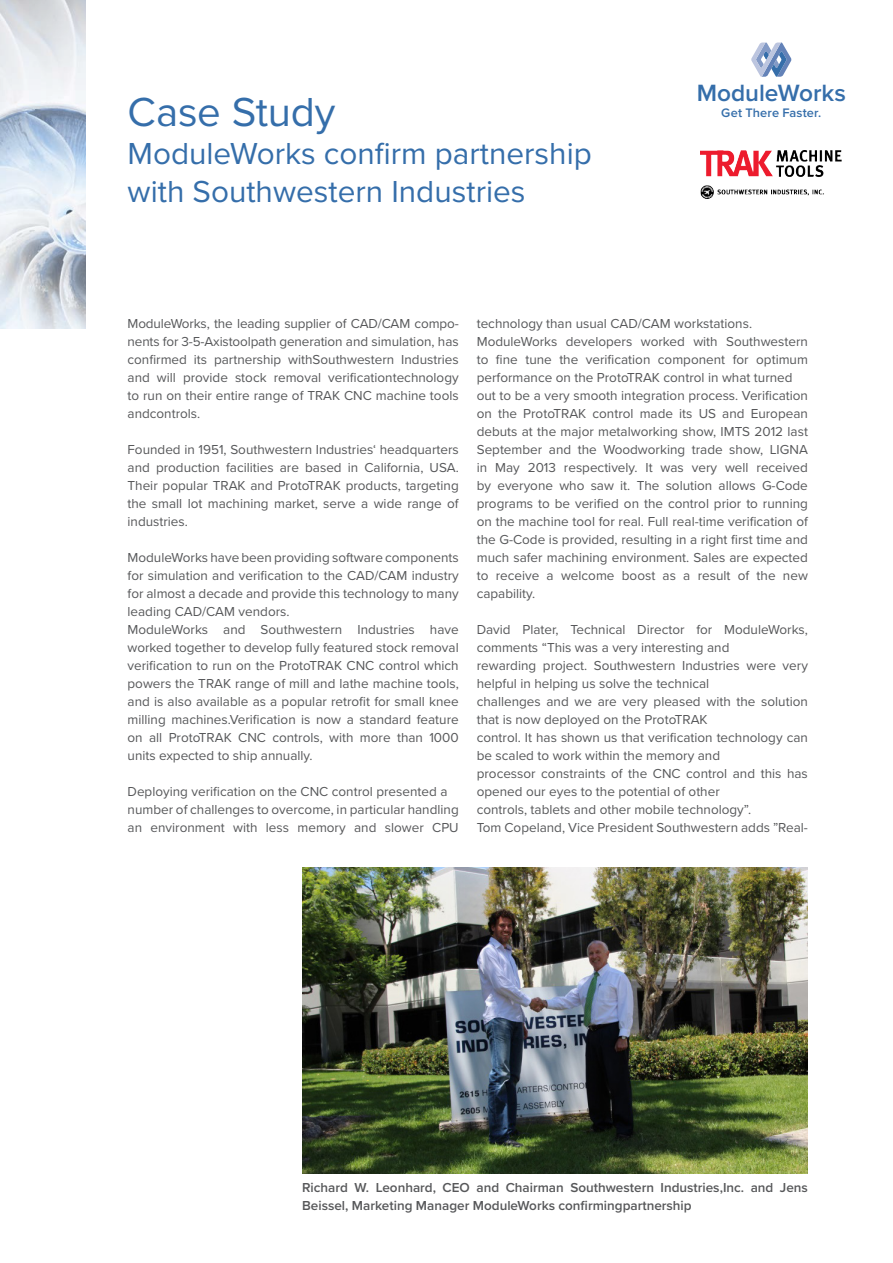
<style>
.page{position:relative;width:893px;height:1263px;background:#fff}
.page>*{position:absolute;margin:0;border:0;box-sizing:border-box;transform-origin:0 0}
.Headline{font:42px "Proxima Nova";letter-spacing:-.005em;color:#356eaa}
.t1{font:31.5px/37.8px "Proxima Nova";color:#356eaa}
.t2{font:600 24.45px "Proxima Nova";letter-spacing:-.005em;color:#356eaa}
.t3{font:13.5px/18px "Proxima Nova";color:#57585a;text-align:justify}
.Subheadline{font:600 13.5px/18px "Proxima Nova";color:#57585a}
.t4{font:600 12.75px "Proxima Nova";letter-spacing:.01em;color:#356eaa}
</style>
<div class="page">
<img style="left:0;top:0;width:85px;height:328px">
<svg style="left:751px;top:43px;width:40px;height:34px"></svg>
<img style="left:701px;top:151px;width:141px;height:47px">
<img style="left:302px;top:868px;width:506px;height:306px">
<p class="Headline" style="left:128px;top:81px;width:209px">Case Study</p>
<p class="t1" style="left:128px;top:133px;width:466px">ModuleWorks confirm partnership with Southwestern Industries</p>
<p class="t2" style="left:697px;top:75px;width:151px">ModuleWorks</p>
<p class="t4" style="left:721px;top:103px;width:102px">Get There Faster.</p>
<p class="t3" style="left:128px;top:313px;width:333px">ModuleWorks, the leading supplier of CAD/CAM compo&shy;nents for 3-5-Axistoolpath generation and simulation, has confirmed its partnership withSouthwestern Industries and will provide stock removal verificationtechnology to run on their entire range of TRAK CNC machine tools andcontrols.</p>
<p class="t3" style="left:128px;top:439px;width:333px">Founded in 1951, Southwestern Industries‘ headquarters and production facilities are based in California, USA.<br>Their popular TRAK and ProtoTRAK products, targeting the small lot machining market, serve a wide range of industries.</p>
<p class="t3" style="left:128px;top:547px;width:333px">ModuleWorks have been providing software components for simulation and verification to the CAD/CAM industry for almost a decade and provide this technology to many leading CAD/CAM vendors.</p>
<p class="t3" style="left:128px;top:619px;width:333px">ModuleWorks and Southwestern Industries have worked together to develop fully featured stock removal verification to run on the ProtoTRAK CNC control which powers the TRAK range of mill and lathe machine tools, and is also available as a popular retrofit for small knee milling machines.Verification is now a standard feature on all ProtoTRAK CNC controls, with more than 1000 units expected to ship annually.</p>
<p class="t3" style="left:128px;top:781px;width:321px">Deploying verification on the CNC control presented a</p>
<p class="t3" style="left:128px;top:799px;width:333px">number of challenges to overcome, in particular handling an environment with less memory and slower CPU</p>
<p class="t3" style="left:477px;top:313px;width:277px">technology than usual CAD/CAM workstations.</p>
<p class="t3" style="left:477px;top:331px;width:333px">ModuleWorks developers worked with Southwestern to fine tune the verification component for optimum performance on the ProtoTRAK control in what turned</p>
<p class="t3" style="left:477px;top:385px;width:333px">out to be a very smooth integration process. Verification on the ProtoTRAK control made its US and European debuts at the major metalworking show, IMTS 2012 last September and the Woodworking trade show, LIGNA in May 2013 respectively. It was very well received by everyone who saw it. The solution allows G-Code programs to be verified on the control prior to running on the machine tool for real. Full real-time verification of the G-Code is provided, resulting in a right first time and much safer machining environment. Sales are expected to receive a welcome boost as a result of the new capability.</p>
<p class="t3" style="left:477px;top:619px;width:333px">David Plater, Technical Director for ModuleWorks, comments “This was a very interesting and</p>
<p class="t3" style="left:477px;top:655px;width:333px">rewarding project. Southwestern Industries were very helpful in helping us solve the technical</p>
<p class="t3" style="left:477px;top:691px;width:333px">challenges and we are very pleased with the solution that is now deployed on the ProtoTRAK</p>
<p class="t3" style="left:477px;top:727px;width:333px">control. It has shown us that verification technology can be scaled to work within the memory and</p>
<p class="t3" style="left:477px;top:763px;width:333px">processor constraints of the CNC control and this has opened our eyes to the potential of other</p>
<p class="t3" style="left:477px;top:799px;width:276px">controls, tablets and other mobile technology”.</p>
<p class="t3" style="left:477px;top:817px;width:332px">Tom Copeland, Vice President Southwestern adds ”Real-</p>
<p class="Subheadline" style="left:302px;top:1178px;width:507px">Richard W. Leonhard, CEO and Chairman Southwestern Industries,Inc. and Jens<br>Beissel, Marketing Manager ModuleWorks confirmingpartnership</p>
</div>
